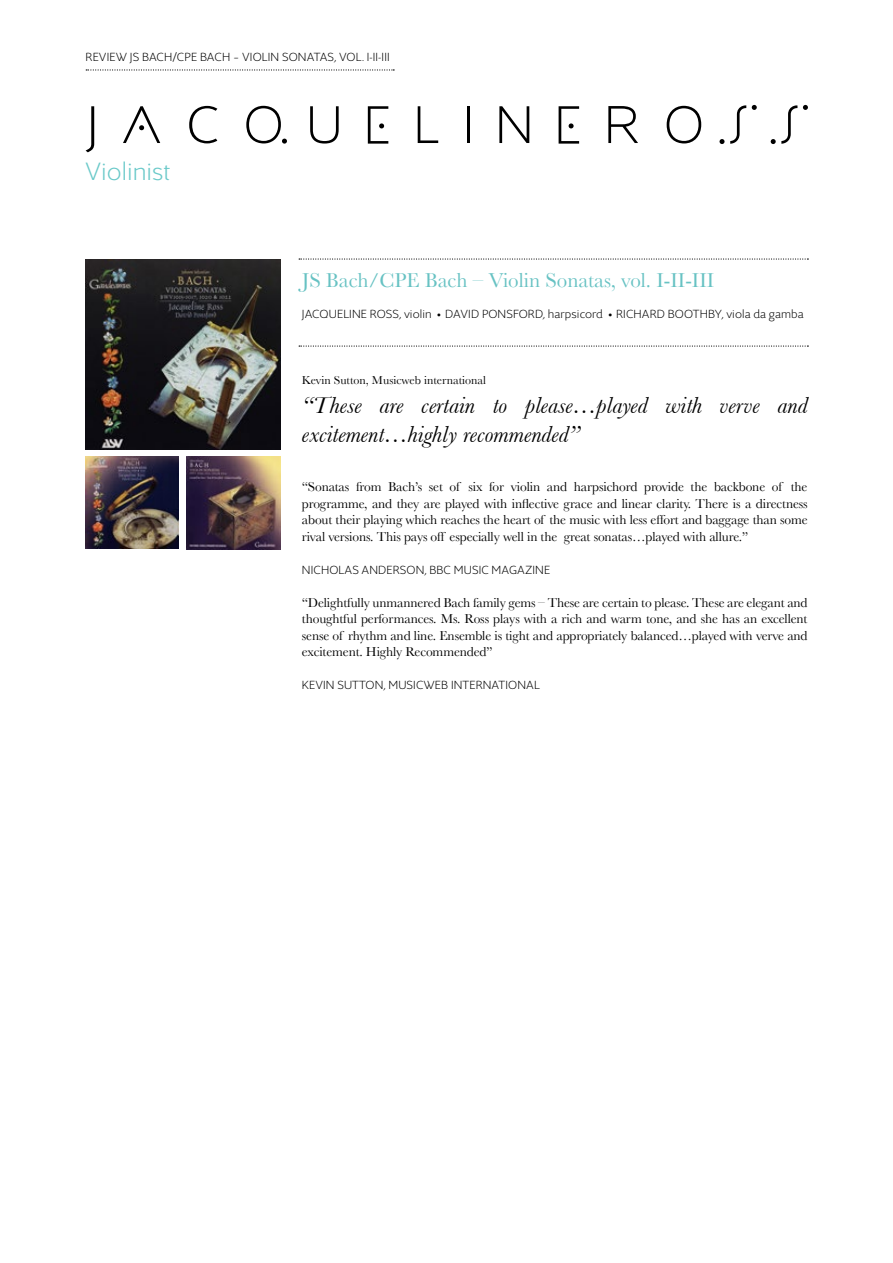
<style>
.page{position:relative;width:893px;height:1263px;background:#fff}
.page>*{position:absolute;margin:0;border:0;box-sizing:border-box;transform-origin:0 0}
.t1{font:300 25.5px "Rosemary Samuels";color:#6ac9c9}
.t2{font:italic 24px/28.8px "Baskerville";color:#000}
.t3{font:21px "Baskerville";color:#67c2c3}
.t4{font:13.5px/16.5px "Baskerville";letter-spacing:-.01em;color:#000;text-align:justify}
.t5{font:300 12px "Rosemary Samuels";letter-spacing:.01em;color:#000}
.t6{font:12px "Baskerville";color:#000}
.s1{font-size:6px}
</style>
<div class="page">
<svg style="left:310px;top:106px;width:29px;height:38px"></svg>
<svg style="left:418px;top:106px;width:20px;height:37px"></svg>
<hr style="left:467px;top:106px;width:3px;height:37px;background:#000">
<svg style="left:499px;top:106px;width:30px;height:37px"></svg>
<svg style="left:667px;top:106px;width:34px;height:37px"></svg>
<svg style="left:608px;top:106px;width:30px;height:37px"></svg>
<svg style="left:123px;top:106px;width:37px;height:37px"></svg>
<svg style="left:368px;top:106px;width:20px;height:38px"></svg>
<svg style="left:246px;top:106px;width:41px;height:38px"></svg>
<svg style="left:559px;top:106px;width:20px;height:38px"></svg>
<svg style="left:730px;top:105px;width:16px;height:39px"></svg>
<svg style="left:752px;top:105px;width:5px;height:5px"></svg>
<svg style="left:719px;top:139px;width:5px;height:5px"></svg>
<svg style="left:803px;top:105px;width:5px;height:5px"></svg>
<svg style="left:771px;top:105px;width:26px;height:39px"></svg>
<svg style="left:86px;top:106px;width:8px;height:46px"></svg>
<svg style="left:189px;top:106px;width:28px;height:37px"></svg>
<svg style="left:86px;top:69px;width:308px;height:2px"></svg>
<svg style="left:299px;top:258px;width:509px;height:2px"></svg>
<svg style="left:299px;top:345px;width:509px;height:2px"></svg>
<img style="left:86px;top:260px;width:194px;height:190px">
<img style="left:86px;top:457px;width:93px;height:92px">
<img style="left:187px;top:457px;width:93px;height:92px">
<p class="t5" style="left:86px;top:50px;width:306px">REVIEW JS BACH/CPE BACH – VIOLIN SONATAS, VOL. I-II-III</p>
<h1 class="t1" style="left:85px;top:157px;width:87px">VIOLINIST</h1>
<h3 class="t3" style="left:302px;top:268px;width:414px">JS Bach/CPE Bach – Violin Sonatas, vol. I-II-III</h3>
<p class="t5" style="left:302px;top:308px;width:503px">JACQUELINE ROSS, VIOLIN <span class="s1">•</span> DAVID PONSFORD, HARPSICORD <span class="s1">•</span> RICHARD BOOTHBY, VIOLA DA GAMBA</p>
<p class="t6" style="left:302px;top:373px;width:186px">Kevin Sutton, Musicweb international</p>
<h2 class="t2" style="left:302px;top:391px;width:507px">“These are certain to please…played with verve and excitement…highly recommended”</h2>
<p class="t4" style="left:302px;top:479px;width:507px">“Sonatas from Bach’s set of six for violin and harpsichord provide the backbone of the programme, and they are played with inflective grace and linear clarity. There is a directness about their playing which reaches the heart of the music with less effort and baggage than some rival versions. This pays off especially well in the great sonatas…played with allure.”</p>
<p class="t5" style="left:302px;top:563px;width:17px">NICHOLAS</p>
<p class="t5" style="left:362px;top:563px;width:17px">ANDERSON</p>
<p class="t5" style="left:425px;top:563px;width:47px">, BBC MUSIC</p>
<p class="t5" style="left:492px;top:563px;width:48px">MAGAZINE</p>
<p class="t4" style="left:302px;top:594px;width:507px">“Delightfully unmannered Bach family gems – These are certain to please. These are elegant and thoughtful performances. Ms. Ross plays with a rich and warm tone, and she has an excellent sense of rhythm and line. Ensemble is tight and appropriately balanced…played with verve and excitement. Highly Recommended”</p>
<p class="t5" style="left:302px;top:679px;width:15px">KEVIN</p>
<p class="t5" style="left:337px;top:679px;width:16px">SUTTON</p>
<p class="t5" style="left:384px;top:679px;width:22px">, MUSIC</p>
<p class="t5" style="left:423px;top:679px;width:39px">WEB INTERNATIONAL</p>
</div>
